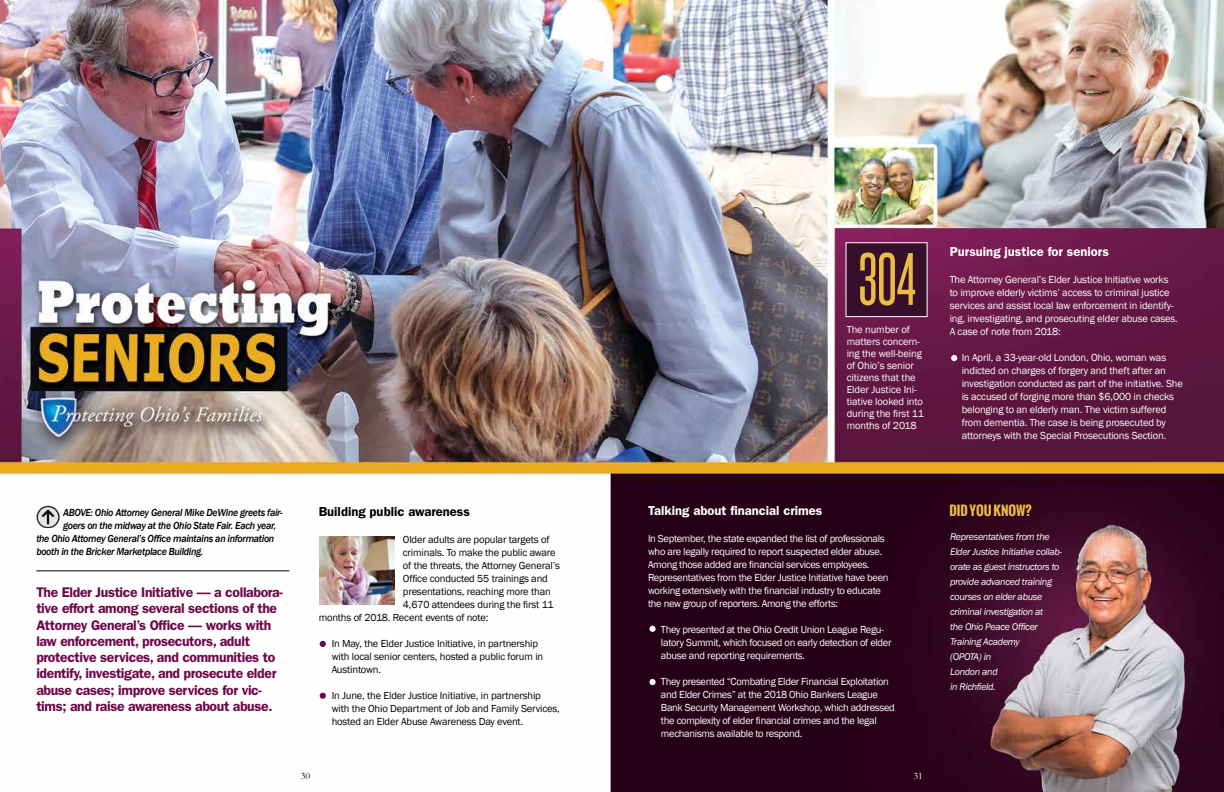
<style>
.page{position:relative;width:1224px;height:792px;background:#fff}
.page>*{position:absolute;margin:0;border:0;box-sizing:border-box;transform-origin:0 0}
.t1{font:63px "Steelfish Rg";color:#ecbd44;scale:.95 1}
.t2{font:600 14px/16.3px "ITC Franklin Gothic Std";letter-spacing:-.025em;color:#6d0749}
.t3{font:600 13px "ITC Franklin Gothic Std";color:#fff}
.t4{font:600 13px "ITC Franklin Gothic Std";color:#000}
.t5{font:700 13px "Oswald";color:#ecbd44}
.t6{font:10.5px/13px "Franklin Gothic";letter-spacing:-.03em;color:#fff}
.t7{font:10.5px/13px "Franklin Gothic";letter-spacing:-.015em;color:#000}
.t8{font:italic 500 10.5px "Franklin Gothic";letter-spacing:-.03em;color:#000;scale:.95 1}
.t9{font:10.5px/12px "Franklin Gothic";letter-spacing:-.01em;color:#fff}
.t10{font:italic 10px/15px "Franklin Gothic";letter-spacing:-.03em;color:#fff}
.t11{font:10px "Garamond";color:#fff}
.t12{font:10px "Garamond";color:#000}
</style>
<div class="page">
<img style="left:0;top:0;width:1224px;height:792px">
<svg style="left:928px;top:173px;width:5px;height:5px"></svg>
<hr style="left:36px;top:570px;width:253px;height:1px;background:#000">
<div style="left:846px;top:242px;width:82px;height:75px;background:#360f2b;border:1px solid #fff"></div>
<img style="left:320px;top:536px;width:75px;height:69px">
<svg style="left:320px;top:641px;width:6px;height:6px"></svg>
<svg style="left:320px;top:693px;width:6px;height:6px"></svg>
<div style="left:649px;top:626px;width:7px;height:6px;background:#fff;border-radius:50%"></div>
<div style="left:649px;top:679px;width:7px;height:6px;background:#fff;border-radius:50%"></div>
<svg style="left:951px;top:355px;width:6px;height:6px"></svg>
<img style="left:35px;top:504px;width:25px;height:24px">
<p class="t8" style="left:63px;top:506px;width:233px">ABOVE: Ohio Attorney General Mike DeWine greets fair-</p>
<p class="t8" style="left:63px;top:519px;width:226px">goers on the midway at the Ohio State Fair. Each year,</p>
<p class="t8" style="left:36px;top:532px;width:252px">the Ohio Attorney General’s Office maintains an information</p>
<p class="t8" style="left:36px;top:545px;width:177px">booth in the Bricker Marketplace Building.</p>
<p class="t2" style="left:36px;top:584px;width:248px">The Elder Justice Initiative — a collabora&shy;tive effort among several sections of the Attorney General’s Office — works with law enforcement, prosecutors, adult protective services, and communities to identify, investigate, and prosecute elder abuse cases; improve services for vic&shy;tims; and raise awareness about abuse.</p>
<p class="t4" style="left:319px;top:504px;width:153px">Building public awareness</p>
<p class="t7" style="left:403px;top:533px;width:148px">Older adults are popular targets of</p>
<p class="t7" style="left:403px;top:546px;width:154px">criminals. To make the public aware</p>
<p class="t7" style="left:403px;top:559px;width:159px">of the threats, the Attorney General’s</p>
<p class="t7" style="left:403px;top:572px;width:146px">Office conducted 55 trainings and</p>
<p class="t7" style="left:403px;top:585px;width:149px">presentations, reaching more than</p>
<p class="t7" style="left:403px;top:598px;width:152px">4,670 attendees during the first 11</p>
<p class="t7" style="left:319px;top:611px;width:171px">months of 2018. Recent events of note:</p>
<p class="t7" style="left:332px;top:637px;width:213px">In May, the Elder Justice Initiative, in partnership with local senior centers, hosted a public forum in<br>Austintown.</p>
<p class="t7" style="left:332px;top:689px;width:230px">In June, the Elder Justice Initiative, in partnership with the Ohio Department of Job and Family Services, hosted an Elder Abuse Awareness Day event.</p>
<p class="t12" style="left:301px;top:770px;width:11px">30</p>
<h1 class="t1" style="left:859px;top:241px;width:62px">304</h1>
<p class="t9" style="left:847px;top:323px;width:79px">The number of matters concern&shy;ing the well-being of Ohio’s senior citizens that the<br>Elder Justice Ini&shy;tiative looked into during the first 11 months of 2018</p>
<p class="t3" style="left:648px;top:502px;width:176px">Talking about financial crimes</p>
<p class="t6" style="left:648px;top:532px;width:242px">In September, the state expanded the list of professionals who are legally required to report suspected elder abuse.<br>Among those added are financial services employees.<br>Representatives from the Elder Justice Initiative have been working extensively with the financial industry to educate the new group of reporters. Among the efforts:</p>
<p class="t6" style="left:661px;top:623px;width:232px">They presented at the Ohio Credit Union League Regu&shy;latory Summit, which focused on early detection of elder abuse and reporting requirements.</p>
<p class="t6" style="left:661px;top:675px;width:235px">They presented “Combating Elder Financial Exploitation and Elder Crimes” at the 2018 Ohio Bankers League Bank Security Management Workshop, which addressed the complexity of elder financial crimes and the legal mechanisms available to respond.</p>
<p class="t11" style="left:914px;top:770px;width:11px">31</p>
<p class="t3" style="left:950px;top:244px;width:161px">Pursuing justice for seniors</p>
<p class="t6" style="left:950px;top:273px;width:230px">The Attorney General’s Elder Justice Initiative works to improve elderly victims’ access to criminal justice services and assist local law enforcement in identify&shy;ing, investigating, and prosecuting elder abuse cases.<br>A case of note from 2018:</p>
<p class="t6" style="left:962px;top:351px;width:223px">In April, a 33-year-old London, Ohio, woman was indicted on charges of forgery and theft after an investigation conducted as part of the initiative. She is accused of forging more than $6,000 in checks belonging to an elderly man. The victim suffered from dementia. The case is being prosecuted by attorneys with the Special Prosecutions Section.</p>
<p class="t5" style="left:949px;top:500px;width:84px">DID YOU KNOW?</p>
<p class="t10" style="left:950px;top:530px;width:114px">Representatives from the<br>Elder Justice Initiative collab&shy;orate as guest instructors to provide advanced training courses on elder abuse criminal investigation at<br>the Ohio Peace Officer<br>Training Academy<br>(OPOTA) in<br>London and<br>in Richfield.</p>
</div>
